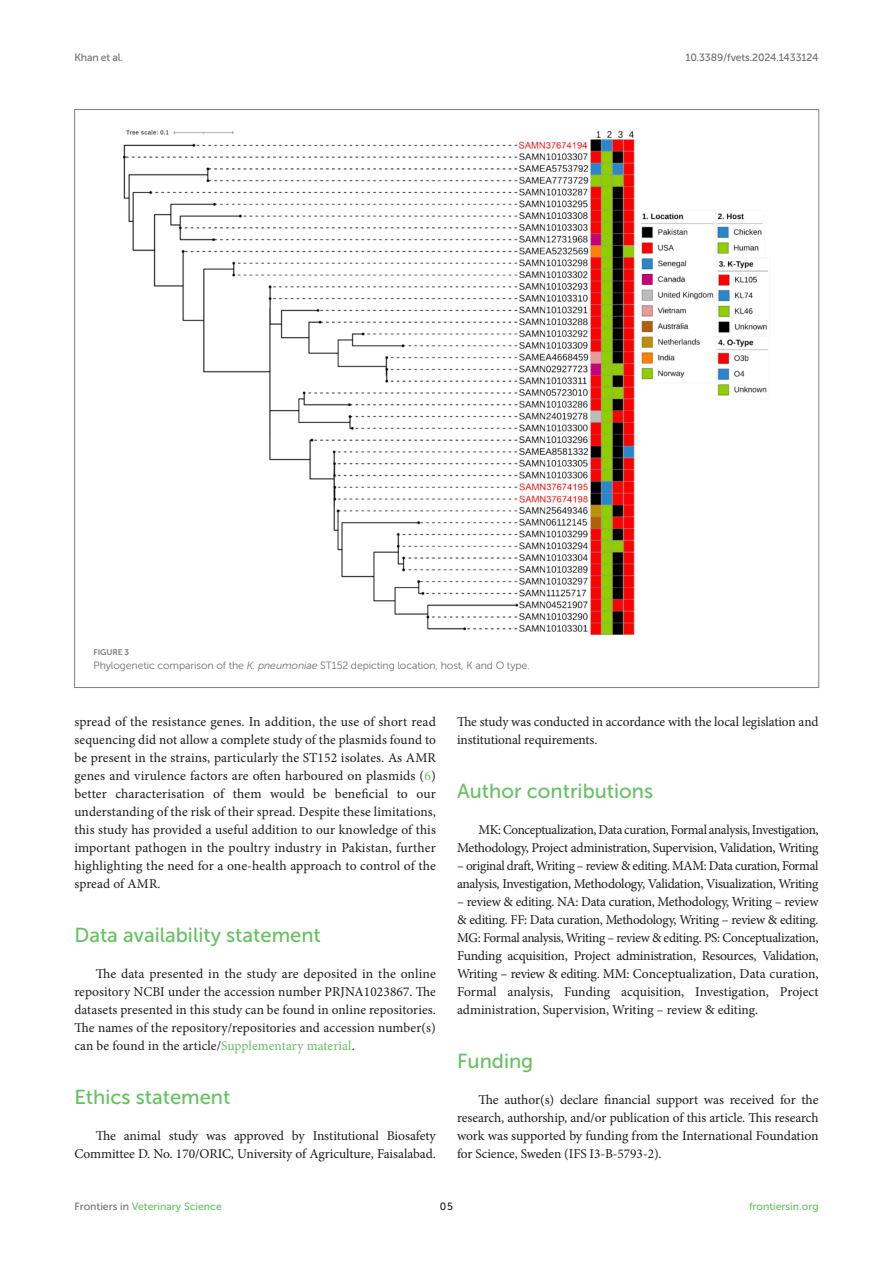
<style>
.page{position:relative;width:893px;height:1263px;background:#fff}
.page>*{position:absolute;margin:0;border:0;box-sizing:border-box;transform-origin:0 0}
.HEAD_1{font:20.25px "Museo Sans 500";color:#65c161}
.TEXT_FLUSH{font:13.5px/18px "Minion Pro";letter-spacing:-.015em;color:#1b1c1b;text-align:justify}
.TEXT{font:13.5px/18px "Minion Pro";letter-spacing:.005em;color:#1b1c1b;text-align:justify}
.FIG_LEG{font:10.5px "Museo Sans 300";letter-spacing:-.01em;color:#706f70}
.t1{font:10.5px "Museo Sans 500";color:#65c161}
.t2{font:10.5px "Museo Sans 500";letter-spacing:-.015em;color:#706f70}
.t3{font:10.5px "Museo Sans 500";color:#1b1c1b}
.FIG_HD{font:8.25px "Museo Sans 700";letter-spacing:-.01em;color:#7e7f7f}
.s1{font-style:italic}
.s2{color:#65c161}
.s3{color:#706f70}
</style>
<div class="page">
<img style="left:123px;top:130px;width:647px;height:505px">
<p class="t2" style="left:74px;top:51px;width:50px">Khan et al.</p>
<p class="t2" style="left:685px;top:51px;width:135px">10.3389/fvets.2024.1433124</p>
<p class="FIG_HD" style="left:94px;top:648px;width:37px">FIGURE 3</p>
<p class="FIG_LEG" style="left:94px;top:659px;width:438px">Phylogenetic comparison of the <span class="s1">K. pneumoniae</span> ST152 depicting location, host, K and O type.</p>
<p class="TEXT" style="left:74px;top:713px;width:363px">spread of the resistance genes. In addition, the use of short read sequencing did not allow a complete study of the plasmids found to be present in the strains, particularly the ST152 isolates. As AMR genes and virulence factors are often harboured on plasmids (<span class="s2">6</span>) better characterisation of them would be beneficial to our understanding of the risk of their spread. Despite these limitations, this study has provided a useful addition to our knowledge of this important pathogen in the poultry industry in Pakistan, further highlighting the need for a one-health approach to control of the spread of AMR.</p>
<p class="HEAD_1" style="left:74px;top:924px;width:248px">Data availability statement</p>
<p class="TEXT_FLUSH" style="left:74px;top:965px;width:363px;text-indent:21px">The data presented in the study are deposited in the online repository NCBI under the accession number PRJNA1023867. The datasets presented in this study can be found in online repositories.<br>The names of the repository/repositories and accession number(s) can be found in the article/<span class="s2">Supplementary material</span>.</p>
<p class="HEAD_1" style="left:74px;top:1086px;width:158px">Ethics statement</p>
<p class="TEXT_FLUSH" style="left:74px;top:1127px;width:363px;text-align:right">The animal study was approved by Institutional Biosafety<br>Committee D. No. 170/ORIC, University of Agriculture, Faisalabad.</p>
<p class="TEXT_FLUSH" style="left:457px;top:713px;width:363px">The study was conducted in accordance with the local legislation and institutional requirements.</p>
<p class="HEAD_1" style="left:457px;top:780px;width:197px">Author contributions</p>
<p class="TEXT_FLUSH" style="left:457px;top:821px;width:363px;text-align:right">MK: Conceptualization, Data curation, Formal analysis, Investigation,<br>Methodology, Project administration, Supervision, Validation, Writing</p>
<p class="TEXT_FLUSH" style="left:457px;top:857px;width:363px">– original draft, Writing – review &amp; editing. MAM: Data curation, Formal analysis, Investigation, Methodology, Validation, Visualization, Writing</p>
<p class="TEXT_FLUSH" style="left:457px;top:893px;width:363px">– review &amp; editing. NA: Data curation, Methodology, Writing – review &amp; editing. FF: Data curation, Methodology, Writing – review &amp; editing.<br>MG: Formal analysis, Writing – review &amp; editing. PS: Conceptualization, Funding acquisition, Project administration, Resources, Validation, Writing – review &amp; editing. MM: Conceptualization, Data curation, Formal analysis, Funding acquisition, Investigation, Project administration, Supervision, Writing – review &amp; editing.</p>
<p class="HEAD_1" style="left:457px;top:1050px;width:78px">Funding</p>
<p class="TEXT_FLUSH" style="left:457px;top:1091px;width:363px;text-indent:21px">The author(s) declare financial support was received for the research, authorship, and/or publication of this article. This research work was supported by funding from the International Foundation for Science, Sweden (IFS I3-B-5793-2).</p>
<p class="t1" style="left:74px;top:1200px;width:149px"><span class="s3">Frontiers in</span> Veterinary Science</p>
<p class="t3" style="left:440px;top:1200px;width:14px">05</p>
<p class="t1" style="left:749px;top:1200px;width:71px">frontiersin.org</p>
</div>
